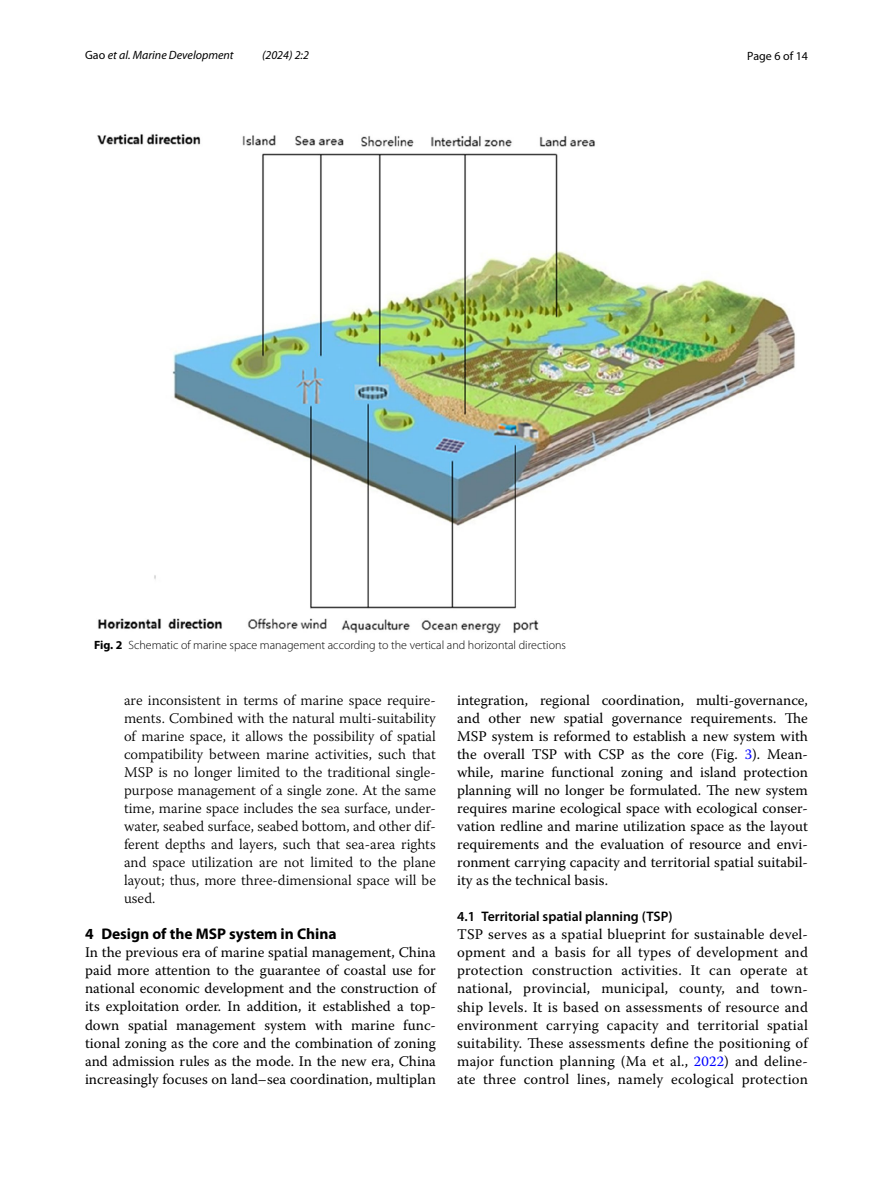
<style>
.page{position:relative;width:893px;height:1187px;background:#fff}
.page>*{position:absolute;margin:0;border:0;box-sizing:border-box;transform-origin:0 0}
.t1{font:700 15.45px "Myriad Pro";color:#000}
.t2{font:14.7px/18px "Warnock Pro";letter-spacing:.005em;color:#000;text-align:justify}
.t3{font:300 14.7px/18px "Warnock Pro";color:#000;text-align:justify}
.t4{font:600 13.8px "Myriad Pro";color:#000}
.t5{font:300 12px "Myriad Pro";color:#000}
.t6{font:italic 12px "Myriad Pro";color:#000}
.t7{font:12px "Myriad Pro";color:#000}
.s1{font-style:normal}
.s2{font-weight:700}
.s3{color:#00f}
</style>
<div class="page">
<img style="left:97px;top:134px;width:698px;height:500px">
<p class="t6" style="left:85px;top:48px;width:150px"><span class="s1">Gao</span> et al. Marine Development</p>
<p class="t6" style="left:262px;top:48px;width:48px">(2024) 2:2</p>
<p class="t7" style="left:747px;top:48px;width:62px">Page 6 of 14</p>
<p class="t5" style="left:94px;top:638px;width:473px"><span class="s2">Fig. 2</span> Schematic of marine space management according to the vertical and horizontal directions</p>
<p class="t3" style="left:124px;top:691px;width:313px">are inconsistent in terms of marine space require&shy;ments. Combined with the natural multi-suitability of marine space, it allows the possibility of spatial compatibility between marine activities, such that MSP is no longer limited to the traditional single&shy;purpose management of a single zone. At the same time, marine space includes the sea surface, under&shy;water, seabed surface, seabed bottom, and other dif&shy;ferent depths and layers, such that sea-area rights and space utilization are not limited to the plane layout; thus, more three-dimensional space will be used.</p>
<p class="t1" style="left:85px;top:924px;width:253px">4 Design of the MSP system in China</p>
<p class="t2" style="left:85px;top:943px;width:352px">In the previous era of marine spatial management, China paid more attention to the guarantee of coastal use for national economic development and the construction of its exploitation order. In addition, it established a top&shy;down spatial management system with marine func&shy;tional zoning as the core and the combination of zoning and admission rules as the mode. In the new era, China increasingly focuses on land–sea coordination, multiplan</p>
<p class="t2" style="left:457px;top:691px;width:352px">integration, regional coordination, multi-governance, and other new spatial governance requirements. The MSP system is reformed to establish a new system with the overall TSP with CSP as the core (Fig. <span class="s3">3</span>). Mean&shy;while, marine functional zoning and island protection planning will no longer be formulated. The new system requires marine ecological space with ecological conser&shy;vation redline and marine utilization space as the layout requirements and the evaluation of resource and envi&shy;ronment carrying capacity and territorial spatial suitabil&shy;ity as the technical basis.</p>
<p class="t4" style="left:457px;top:908px;width:217px">4.1 Territorial spatial planning (TSP)</p>
<p class="t2" style="left:457px;top:925px;width:352px">TSP serves as a spatial blueprint for sustainable devel&shy;opment and a basis for all types of development and protection construction activities. It can operate at national, provincial, municipal, county, and town&shy;ship levels. It is based on assessments of resource and environment carrying capacity and territorial spatial suitability. These assessments define the positioning of major function planning (Ma et al., <span class="s3">2022</span>) and deline&shy;ate three control lines, namely ecological protection</p>
</div>
